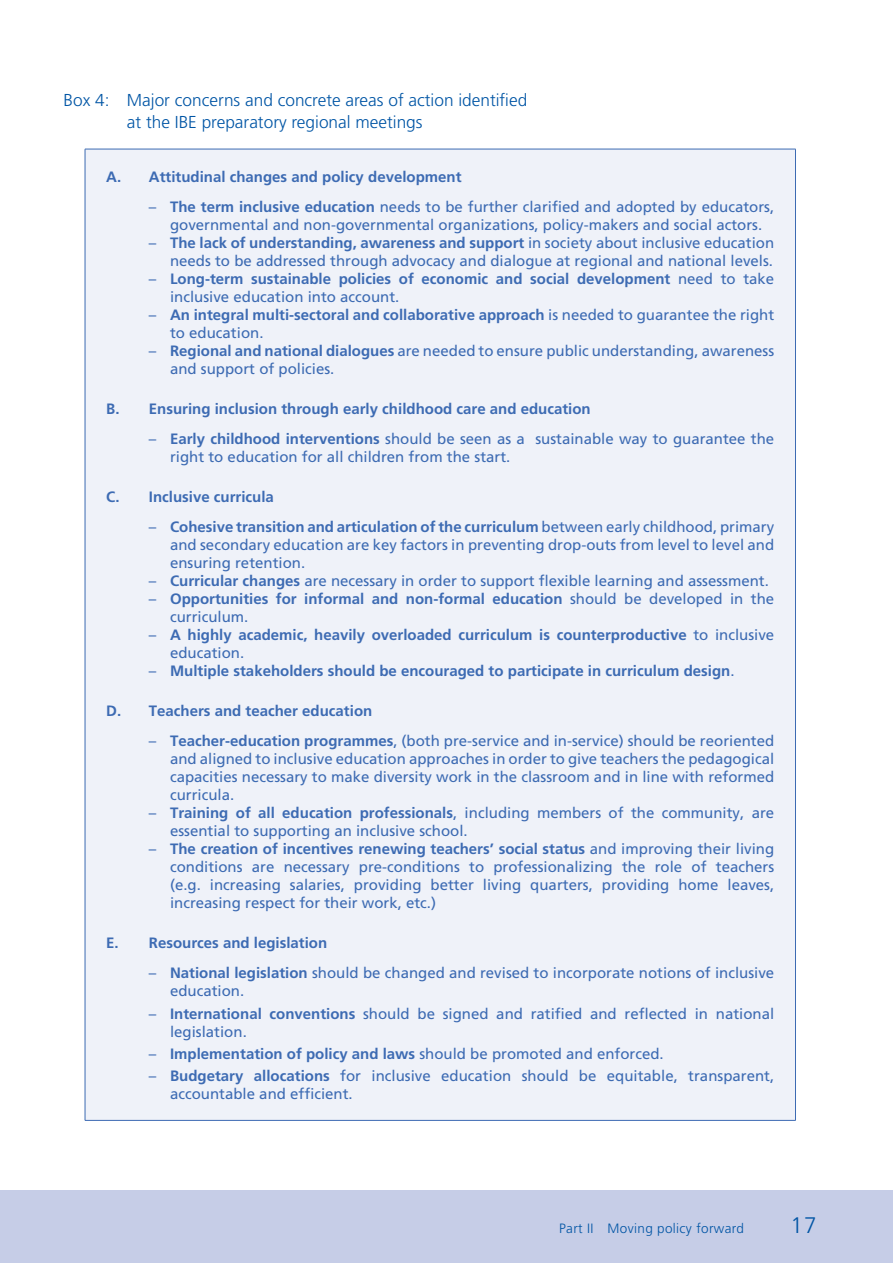
<style>
.page{position:relative;width:893px;height:1263px;background:#fff}
.page>*{position:absolute;margin:0;border:0;box-sizing:border-box;transform-origin:0 0}
.t1{font:300 22.5px "Frutiger";color:#0155a5}
.t2{font:300 17.25px/21.3px "Frutiger";color:#0155a5}
.t3{font:15px/18px "Frutiger CE";color:#3d6bb3}
.t4{font:700 15px "Frutiger";color:#3d6bb3}
.t5{font:300 13.5px "Frutiger";letter-spacing:.025em;color:#0155a5}
.s1{font-family:"Frutiger";font-weight:700}
.s2{font-family:"Frutiger CE";font-weight:400}
</style>
<div class="page">
<div style="left:0;top:1191px;width:892px;height:72px;background:#c6cde7"></div>
<div style="left:85px;top:149px;width:710px;height:971px;background:#eff2f9"></div>
<hr style="left:85px;top:149px;width:710px;height:1px;background:#3d6bb3">
<hr style="left:85px;top:149px;width:1px;height:971px;background:#3d6bb3">
<hr style="left:795px;top:149px;width:1px;height:971px;background:#3d6bb3">
<hr style="left:85px;top:1120px;width:710px;height:1px;background:#3d6bb3">
<p class="t2" style="left:127px;top:91px;width:402px;text-indent:-63px">Box 4: Major concerns and concrete areas of action identified at the IBE preparatory regional meetings</p>
<p class="t4" style="left:106px;top:170px;width:357px">A. Attitudinal changes and policy development</p>
<p class="t3" style="left:170px;top:199px;width:605px;text-indent:-21px">– <span class="s1">The term inclusive education</span> needs to be further clarified and adopted by educators, governmental and non-governmental organizations, policy-makers and social actors.</p>
<p class="t4" style="left:149px;top:237px;width:627px"><span class="s2">–</span> The lack of understanding, awareness and support <span class="s2">in society about inclusive education</span></p>
<p class="t3" style="left:170px;top:253px;width:604px">needs to be addressed through advocacy and dialogue at regional and national levels.</p>
<p class="t4" style="left:149px;top:273px;width:627px"><span class="s2">–</span> Long-term sustainable policies of economic and social development <span class="s2">need to take</span></p>
<p class="t3" style="left:170px;top:289px;width:231px">inclusive education into account.</p>
<p class="t4" style="left:149px;top:309px;width:627px"><span class="s2">–</span> An integral multi-sectoral and collaborative approach <span class="s2">is needed to guarantee the right</span></p>
<p class="t3" style="left:170px;top:325px;width:95px">to education.</p>
<p class="t3" style="left:170px;top:343px;width:605px;text-indent:-21px">– <span class="s1">Regional and national dialogues</span> are needed to ensure public understanding, awareness and support of policies.</p>
<p class="t4" style="left:106px;top:402px;width:486px">B. Ensuring inclusion through early childhood care and education</p>
<p class="t3" style="left:170px;top:431px;width:605px;text-indent:-21px">– <span class="s1">Early childhood interventions</span> should be seen as a sustainable way to guarantee the right to education for all children from the start.</p>
<p class="t4" style="left:106px;top:490px;width:169px">C. Inclusive curricula</p>
<p class="t4" style="left:149px;top:521px;width:627px"><span class="s2">–</span> Cohesive transition and articulation of the curriculum <span class="s2">between early childhood, primary</span></p>
<p class="t3" style="left:170px;top:537px;width:605px">and secondary education are key factors in preventing drop-outs from level to level and ensuring retention.</p>
<p class="t3" style="left:149px;top:573px;width:621px">– <span class="s1">Curricular changes</span> are necessary in order to support flexible learning and assessment.</p>
<p class="t4" style="left:149px;top:593px;width:627px"><span class="s2">–</span> Opportunities for informal and non-formal education <span class="s2">should be developed in the</span></p>
<p class="t3" style="left:170px;top:609px;width:80px">curriculum.</p>
<p class="t4" style="left:149px;top:629px;width:627px"><span class="s2">–</span> A highly academic, heavily overloaded curriculum is counterproductive <span class="s2">to inclusive</span></p>
<p class="t3" style="left:170px;top:645px;width:76px">education.</p>
<p class="t4" style="left:149px;top:665px;width:587px"><span class="s2">–</span> Multiple stakeholders should be encouraged to participate in curriculum design<span class="s2">.</span></p>
<p class="t4" style="left:106px;top:704px;width:267px">D. Teachers and teacher education</p>
<p class="t3" style="left:170px;top:733px;width:605px;text-align:justify;text-indent:-21px">– <span class="s1">Teacher-education programmes</span>, (both pre-service and in-service) should be reoriented and aligned to inclusive education approaches in order to give teachers the pedagogical capacities necessary to make diversity work in the classroom and in line with reformed curricula.</p>
<p class="t3" style="left:170px;top:805px;width:605px;text-indent:-21px">– <span class="s1">Training of all education professionals</span>, including members of the community, are essential to supporting an inclusive school.</p>
<p class="t4" style="left:149px;top:843px;width:627px"><span class="s2">–</span> The creation of incentives renewing teachers’ social status <span class="s2">and improving their living</span></p>
<p class="t3" style="left:170px;top:859px;width:605px;text-align:justify">conditions are necessary pre-conditions to professionalizing the role of teachers (e.g. increasing salaries, providing better living quarters, providing home leaves, increasing respect for their work, etc.)</p>
<p class="t4" style="left:106px;top:936px;width:222px">E. Resources and legislation</p>
<p class="t3" style="left:170px;top:965px;width:605px;text-indent:-21px">– <span class="s1">National legislation</span> should be changed and revised to incorporate notions of inclusive education.</p>
<p class="t3" style="left:170px;top:1006px;width:605px;text-indent:-21px">– <span class="s1">International conventions</span> should be signed and ratified and reflected in national legislation.</p>
<p class="t3" style="left:149px;top:1046px;width:516px">– <span class="s1">Implementation of policy and laws</span> should be promoted and enforced.</p>
<p class="t3" style="left:170px;top:1068px;width:605px;text-indent:-21px">– <span class="s1">Budgetary allocations</span> for inclusive education should be equitable, transparent, accountable and efficient.</p>
<p class="t5" style="left:559px;top:1223px;width:186px">Part II Moving policy forward</p>
<h1 class="t1" style="left:790px;top:1216px;width:28px">17</h1>
<p class="t5" style="left:407px;top:1223px;width:338px">Part I Inclusive education: rationale and developments</p>
</div>
